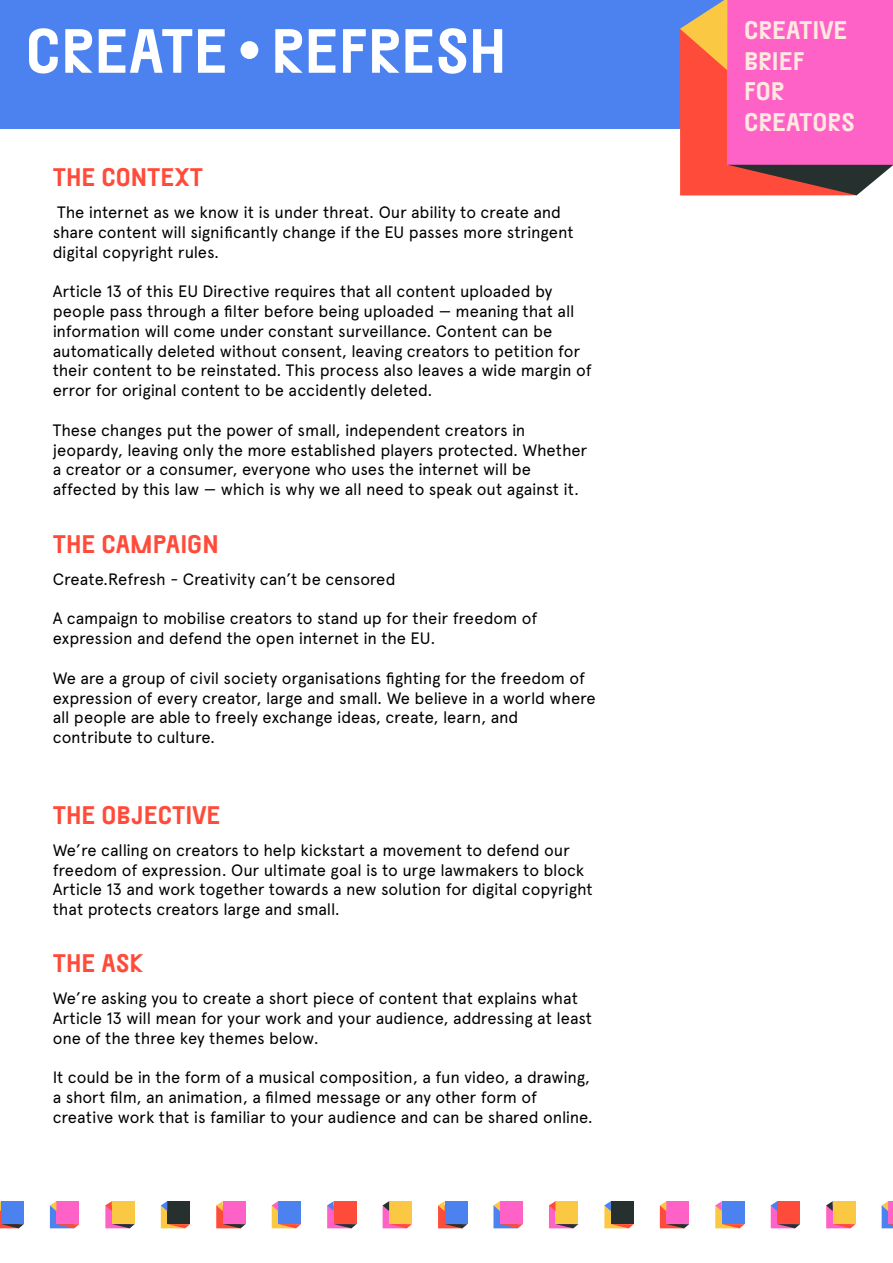
<style>
.page{position:relative;width:893px;height:1263px;background:#fff}
.page>*{position:absolute;margin:0;border:0;box-sizing:border-box;transform-origin:0 0}
.t1{font:62.25px "Separat";color:#fff}
.t2{font:25.35px "Separat";color:#ff4b3a}
.t3{font:25.35px/30.5px "Separat";color:#ffe9e0}
.t4{font:16.5px/19.8px "Apercu";letter-spacing:-.01em;color:#000}
</style>
<div class="page">
<div style="left:0;top:0;width:873px;height:128px;background:#4b82f0"></div>
<svg style="left:680px;top:0;width:213px;height:195px;background:#ee609b"></svg>
<svg style="left:0;top:1205px;width:19px;height:23px"></svg>
<div style="left:1px;top:1201px;width:23px;height:23px;background:#4b82f0"></div>
<svg style="left:1px;top:1224px;width:23px;height:4px"></svg>
<div style="left:50px;top:1205px;width:25px;height:23px;background:#4b82f0"></div>
<div style="left:56px;top:1201px;width:23px;height:23px;background:#ff62c7"></div>
<svg style="left:50px;top:1201px;width:6px;height:10px"></svg>
<svg style="left:57px;top:1224px;width:22px;height:4px"></svg>
<div style="left:105px;top:1205px;width:25px;height:23px;background:#ff62c7"></div>
<div style="left:112px;top:1201px;width:23px;height:23px;background:#fbc844"></div>
<svg style="left:105px;top:1201px;width:7px;height:10px"></svg>
<svg style="left:112px;top:1224px;width:23px;height:4px"></svg>
<div style="left:161px;top:1205px;width:24px;height:23px;background:#fbc844"></div>
<div style="left:167px;top:1201px;width:23px;height:23px;background:#26302f"></div>
<svg style="left:161px;top:1201px;width:6px;height:10px"></svg>
<svg style="left:168px;top:1224px;width:22px;height:4px"></svg>
<div style="left:216px;top:1205px;width:25px;height:23px;background:#ff4b3a"></div>
<div style="left:223px;top:1201px;width:23px;height:23px;background:#ff62c7"></div>
<svg style="left:216px;top:1201px;width:7px;height:10px"></svg>
<svg style="left:223px;top:1224px;width:23px;height:4px"></svg>
<div style="left:272px;top:1205px;width:24px;height:23px;background:#fbc844"></div>
<div style="left:278px;top:1201px;width:23px;height:23px;background:#4b82f0"></div>
<svg style="left:272px;top:1201px;width:6px;height:10px"></svg>
<svg style="left:279px;top:1224px;width:22px;height:4px"></svg>
<div style="left:327px;top:1205px;width:25px;height:23px;background:#ff62c7"></div>
<div style="left:334px;top:1201px;width:23px;height:23px;background:#ff4b3a"></div>
<svg style="left:327px;top:1201px;width:7px;height:10px"></svg>
<svg style="left:334px;top:1224px;width:23px;height:4px"></svg>
<div style="left:383px;top:1205px;width:24px;height:23px;background:#ff62c7"></div>
<div style="left:389px;top:1201px;width:23px;height:23px;background:#fbc844"></div>
<svg style="left:383px;top:1201px;width:6px;height:10px"></svg>
<svg style="left:389px;top:1224px;width:23px;height:4px"></svg>
<div style="left:438px;top:1205px;width:25px;height:23px;background:#ff4b3a"></div>
<div style="left:445px;top:1201px;width:22px;height:23px;background:#4b82f0"></div>
<svg style="left:438px;top:1201px;width:7px;height:10px"></svg>
<svg style="left:445px;top:1224px;width:22px;height:4px"></svg>
<div style="left:493px;top:1205px;width:25px;height:23px;background:#4b82f0"></div>
<div style="left:500px;top:1201px;width:23px;height:23px;background:#ff62c7"></div>
<svg style="left:493px;top:1201px;width:7px;height:10px"></svg>
<svg style="left:500px;top:1224px;width:23px;height:4px"></svg>
<div style="left:882px;top:1205px;width:11px;height:23px;background:#4b82f0"></div>
<div style="left:888px;top:1201px;width:5px;height:23px;background:#ff62c7"></div>
<svg style="left:882px;top:1201px;width:6px;height:10px"></svg>
<div style="left:549px;top:1205px;width:25px;height:23px;background:#ff62c7"></div>
<div style="left:555px;top:1201px;width:23px;height:23px;background:#fbc844"></div>
<svg style="left:549px;top:1201px;width:6px;height:10px"></svg>
<svg style="left:556px;top:1224px;width:22px;height:4px"></svg>
<div style="left:604px;top:1205px;width:25px;height:23px;background:#fbc844"></div>
<div style="left:611px;top:1201px;width:23px;height:23px;background:#26302f"></div>
<svg style="left:604px;top:1201px;width:7px;height:10px"></svg>
<svg style="left:611px;top:1224px;width:23px;height:4px"></svg>
<div style="left:660px;top:1205px;width:24px;height:23px;background:#ff4b3a"></div>
<div style="left:666px;top:1201px;width:23px;height:23px;background:#ff62c7"></div>
<svg style="left:660px;top:1201px;width:6px;height:10px"></svg>
<svg style="left:666px;top:1224px;width:23px;height:4px"></svg>
<div style="left:715px;top:1205px;width:25px;height:23px;background:#fbc844"></div>
<div style="left:722px;top:1201px;width:23px;height:23px;background:#4b82f0"></div>
<svg style="left:715px;top:1201px;width:7px;height:10px"></svg>
<svg style="left:722px;top:1224px;width:23px;height:4px"></svg>
<div style="left:771px;top:1205px;width:24px;height:23px;background:#ff62c7"></div>
<div style="left:777px;top:1201px;width:23px;height:23px;background:#ff4b3a"></div>
<svg style="left:771px;top:1201px;width:6px;height:10px"></svg>
<svg style="left:777px;top:1224px;width:23px;height:4px"></svg>
<div style="left:826px;top:1205px;width:25px;height:23px;background:#ff62c7"></div>
<div style="left:833px;top:1201px;width:23px;height:23px;background:#fbc844"></div>
<svg style="left:826px;top:1201px;width:7px;height:10px"></svg>
<svg style="left:833px;top:1224px;width:23px;height:4px"></svg>
<div style="left:240px;top:41px;width:18px;height:18px;background:#fff;border-radius:50%"></div>
<h1 class="t1" style="left:26px;top:14px;width:483px">CREATE REFRESH</h1>
<h2 class="t3" style="left:744px;top:16px;width:112px">CREATIVE<br>BRIEF<br>FOR<br>CREATORS</h2>
<h2 class="t2" style="left:53px;top:163px;width:152px">THE CONTEXT</h2>
<p class="t4" style="left:53px;top:202px;width:523px">The internet as we know it is under threat. Our ability to create and share content will significantly change if the EU passes more stringent digital copyright rules.</p>
<p class="t4" style="left:53px;top:281px;width:540px">Article 13 of this EU Directive requires that all content uploaded by people pass through a filter before being uploaded — meaning that all information will come under constant surveillance. Content can be automatically deleted without consent, leaving creators to petition for their content to be reinstated. This process also leaves a wide margin of error for original content to be accidently deleted.</p>
<p class="t4" style="left:53px;top:420px;width:536px">These changes put the power of small, independent creators in jeopardy, leaving only the more established players protected. Whether a creator or a consumer, everyone who uses the internet will be affected by this law — which is why we all need to speak out against it.</p>
<h2 class="t2" style="left:53px;top:529px;width:168px">THE CAMPAIGN</h2>
<p class="t4" style="left:53px;top:569px;width:344px">Create.Refresh - Creativity can’t be censored</p>
<p class="t4" style="left:53px;top:609px;width:486px">A campaign to mobilise creators to stand up for their freedom of expression and defend the open internet in the EU.</p>
<p class="t4" style="left:53px;top:668px;width:545px">We are a group of civil society organisations fighting for the freedom of expression of every creator, large and small. We believe in a world where all people are able to freely exchange ideas, create, learn, and contribute to culture.</p>
<h2 class="t2" style="left:53px;top:800px;width:169px">THE OBJECTIVE</h2>
<p class="t4" style="left:53px;top:840px;width:542px">We’re calling on creators to help kickstart a movement to defend our freedom of expression. Our ultimate goal is to urge lawmakers to block Article 13 and work together towards a new solution for digital copyright that protects creators large and small.</p>
<h2 class="t2" style="left:53px;top:949px;width:92px">THE ASK</h2>
<p class="t4" style="left:53px;top:988px;width:541px">We’re asking you to create a short piece of content that explains what<br>Article 13 will mean for your work and your audience, addressing at least one of the three key themes below.</p>
<p class="t4" style="left:53px;top:1067px;width:542px">It could be in the form of a musical composition, a fun video, a drawing, a short film, an animation, a filmed message or any other form of creative work that is familiar to your audience and can be shared online.</p>
</div>
